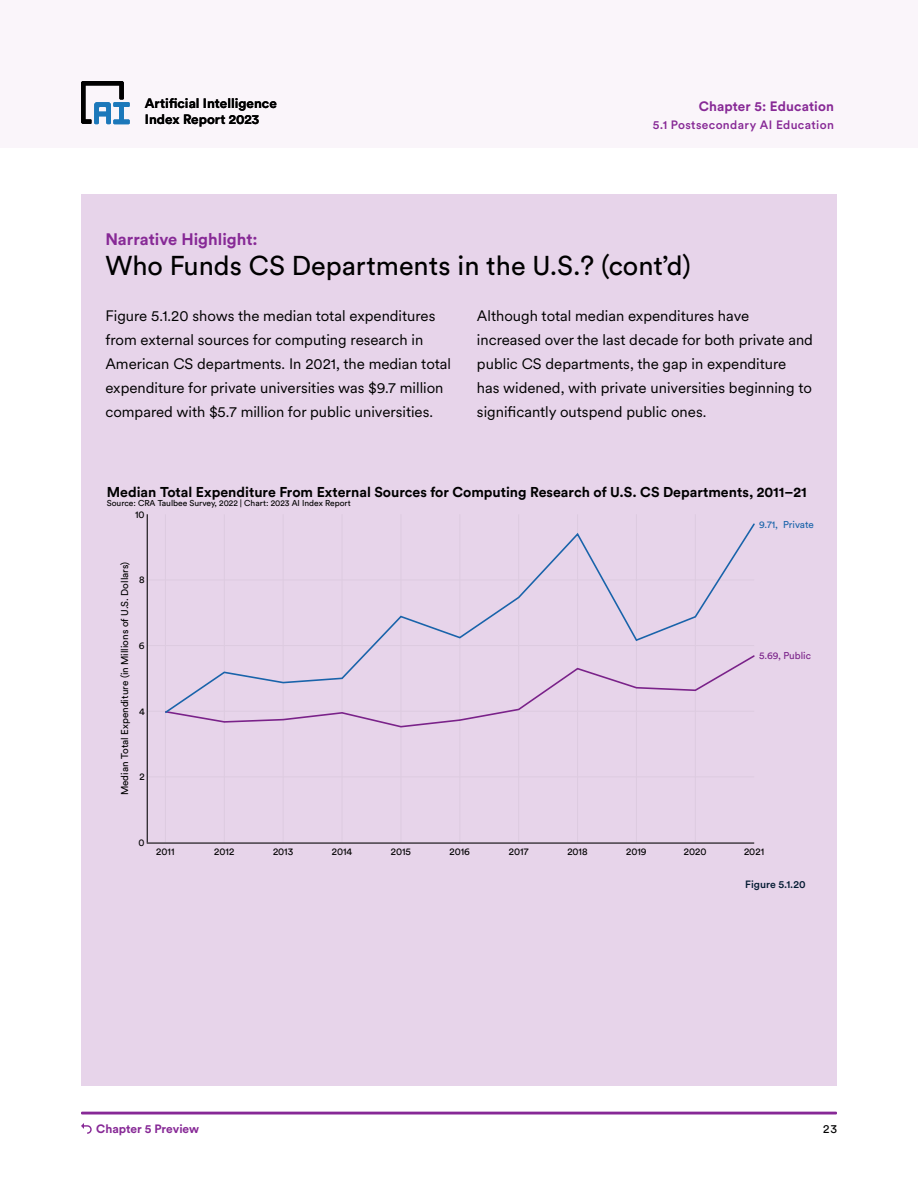
<style>
.page{position:relative;width:918px;height:1188px;background:#fff}
.page>*{position:absolute;margin:0;border:0;box-sizing:border-box;transform-origin:0 0}
.t1{font:27px "Circular Std";color:#000}
.t2{font:700 16.5px "Circular Std";color:#872996}
.t3{font:15px/24px "Circular XX";color:#000}
.t4{font:700 14.1px "Circular Std";color:#000}
.t5{font:700 13.5px/15.9px "Circular Std";color:#000}
.t6{font:700 13.5px "Circular Std";letter-spacing:.01em;color:#872996}
.t7{font:500 12px "Circular Std";letter-spacing:.03em;color:#872996}
.t8{font:700 12px "Circular Std";color:#872996}
.t9{font:12px "Circular Std";color:#000}
.t10{font:500 10.5px "Circular Std";color:#041b33}
.t11{font:9.9px "Circular Std";color:#000}
.t12{font:9.9px "Circular Std";color:#1c78ba}
.t13{font:9.9px "Circular Std";color:#872996}
.t14{font:8.55px "Circular Std";color:#000}
</style>
<div class="page">
<svg style="left:81px;top:1123px;width:11px;height:11px"></svg>
<div style="left:0;top:0;width:918px;height:148px;background:#faf5fa"></div>
<hr style="left:81px;top:1112px;width:756px;height:2px;background:#872996">
<svg style="left:81px;top:81px;width:49px;height:43px"></svg>
<div style="left:81px;top:194px;width:756px;height:892px;background:#e7d4ea"></div>
<hr style="left:165px;top:514px;width:1px;height:329px;background:#f5f5f5">
<hr style="left:224px;top:514px;width:1px;height:329px;background:#f5f5f5">
<hr style="left:283px;top:514px;width:1px;height:329px;background:#f5f5f5">
<hr style="left:342px;top:514px;width:1px;height:329px;background:#f5f5f5">
<hr style="left:401px;top:514px;width:1px;height:329px;background:#f5f5f5">
<hr style="left:460px;top:514px;width:1px;height:329px;background:#f5f5f5">
<hr style="left:518px;top:514px;width:1px;height:329px;background:#f5f5f5">
<hr style="left:577px;top:514px;width:1px;height:329px;background:#f5f5f5">
<hr style="left:636px;top:514px;width:1px;height:329px;background:#f5f5f5">
<hr style="left:695px;top:514px;width:1px;height:329px;background:#f5f5f5">
<hr style="left:148px;top:777px;width:606px;height:1px;background:#f5f5f5">
<hr style="left:148px;top:711px;width:606px;height:1px;background:#f5f5f5">
<hr style="left:148px;top:645px;width:606px;height:1px;background:#f5f5f5">
<hr style="left:148px;top:580px;width:606px;height:1px;background:#f5f5f5">
<svg style="left:165px;top:715px;width:531px;height:13px"></svg>
<svg style="left:163px;top:522px;width:591px;height:193px"></svg>
<hr style="left:147px;top:843px;width:607px;height:1px;background:#000">
<hr style="left:147px;top:514px;width:1px;height:329px;background:#000">
<p class="t5" style="left:145px;top:95px;width:133px">Artificial Intelligence<br>Index Report 2023</p>
<p class="t2" style="left:105px;top:228px;width:154px">Narrative Highlight:</p>
<p class="t6" style="left:699px;top:98px;width:137px">Chapter 5: Education</p>
<p class="t7" style="left:653px;top:117px;width:183px">5.1 Postsecondary AI Education</p>
<h1 class="t1" style="left:105px;top:249px;width:587px">Who Funds CS Departments in the U.S.? (cont’d)</h1>
<p class="t3" style="left:105px;top:303px;width:347px">Figure 5.1.20 shows the median total expenditures from external sources for computing research in American CS departments. In 2021, the median total expenditure for private universities was $9.7 million compared with $5.7 million for public universities.</p>
<p class="t3" style="left:477px;top:303px;width:337px">Although total median expenditures have increased over the last decade for both private and public CS departments, the gap in expenditure<br>has widened, with private universities beginning to significantly outspend public ones.</p>
<p class="t4" style="left:107px;top:483px;width:702px">Median Total Expenditure From External Sources for Computing Research of U.S. CS Departments, 2011–21</p>
<p class="t14" style="left:107px;top:498px;width:246px">Source: CRA Taulbee Survey, 2022 | Chart: 2023 AI Index Report</p>
<p class="t11" style="left:135px;top:508px;width:11px">10</p>
<p class="t11" style="left:119px;top:795px;width:235px;rotate:-90deg">Median Total Expenditure (in Millions of U.S. Dollars)</p>
<p class="t11" style="left:139px;top:574px;width:7px">8</p>
<p class="t11" style="left:139px;top:640px;width:7px">6</p>
<p class="t11" style="left:139px;top:705px;width:7px">4</p>
<p class="t11" style="left:139px;top:771px;width:7px">2</p>
<p class="t12" style="left:759px;top:518px;width:56px">9.71, Private</p>
<p class="t13" style="left:759px;top:650px;width:53px">5.69, Public</p>
<p class="t11" style="left:139px;top:837px;width:8px">0</p>
<p class="t11" style="left:156px;top:846px;width:20px">2011</p>
<p class="t11" style="left:214px;top:846px;width:22px">2012</p>
<p class="t11" style="left:273px;top:846px;width:22px">2013</p>
<p class="t11" style="left:332px;top:846px;width:22px">2014</p>
<p class="t11" style="left:391px;top:846px;width:22px">2015</p>
<p class="t11" style="left:450px;top:846px;width:22px">2016</p>
<p class="t11" style="left:509px;top:846px;width:21px">2017</p>
<p class="t11" style="left:567px;top:846px;width:22px">2018</p>
<p class="t11" style="left:626px;top:846px;width:22px">2019</p>
<p class="t11" style="left:684px;top:846px;width:24px">2020</p>
<p class="t11" style="left:744px;top:846px;width:22px">2021</p>
<p class="t10" style="left:745px;top:878px;width:62px">Figure 5.1.20</p>
<p class="t8" style="left:96px;top:1121px;width:104px">Chapter 5 Preview</p>
<p class="t9" style="left:823px;top:1122px;width:15px">23</p>
</div>
